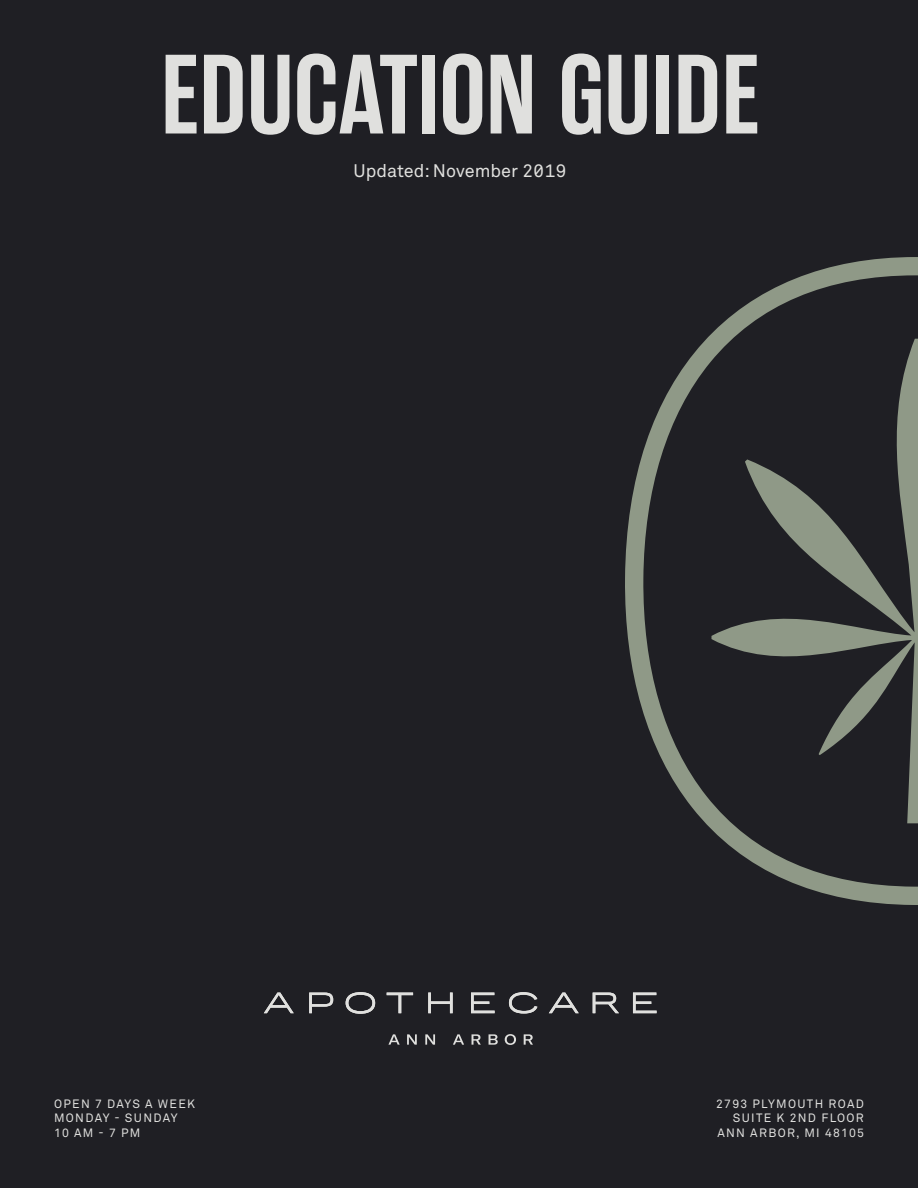
<style>
.page{position:relative;width:918px;height:1188px;background:#1f1f24}
.page>*{position:absolute;margin:0;border:0;box-sizing:border-box;transform-origin:0 0}
.t1{font:600 112.5px "Rama Gothic E";color:#e0e0de}
.t2{font:18px "Akkurat Std";color:#e0e0de}
.t3{font:12px/14.4px "Akkurat Std";letter-spacing:.11em;color:#e0e0de}
.s1{font-family:"Akkurat Std Mono"}
</style>
<div class="page">
<svg style="left:264px;top:993px;width:30px;height:20px"></svg>
<svg style="left:309px;top:993px;width:24px;height:20px"></svg>
<svg style="left:387px;top:993px;width:26px;height:20px"></svg>
<svg style="left:428px;top:993px;width:25px;height:20px"></svg>
<svg style="left:471px;top:993px;width:24px;height:20px"></svg>
<svg style="left:509px;top:992px;width:28px;height:22px"></svg>
<svg style="left:346px;top:992px;width:29px;height:22px"></svg>
<svg style="left:593px;top:993px;width:26px;height:20px"></svg>
<svg style="left:549px;top:993px;width:30px;height:20px"></svg>
<svg style="left:633px;top:993px;width:24px;height:20px"></svg>
<svg style="left:453px;top:1034px;width:11px;height:11px"></svg>
<svg style="left:505px;top:1034px;width:11px;height:11px"></svg>
<svg style="left:472px;top:1034px;width:9px;height:11px"></svg>
<svg style="left:489px;top:1034px;width:9px;height:11px"></svg>
<svg style="left:425px;top:1034px;width:10px;height:11px"></svg>
<svg style="left:407px;top:1034px;width:10px;height:11px"></svg>
<svg style="left:388px;top:1034px;width:12px;height:11px"></svg>
<svg style="left:524px;top:1034px;width:9px;height:11px"></svg>
<svg style="left:625px;top:257px;width:293px;height:648px"></svg>
<p class="t1" style="left:161px;top:33px;width:601px">EDUCATION GUIDE</p>
<p class="t2" style="left:354px;top:160px;width:215px">Updated: November <span class="s1">2019</span></p>
<p class="t3" style="left:54px;top:1097px;width:143px">OPEN 7 DAYS A WEEK</p>
<p class="t3" style="left:54px;top:1111px;width:125px">MONDAY - SUNDAY<br>10 AM - 7 PM</p>
<p class="t3" style="left:716px;top:1097px;width:149px;text-align:right">2793 PLYMOUTH ROAD<br>SUITE K 2ND FLOOR</p>
<p class="t3" style="left:717px;top:1125px;width:148px">ANN ARBOR, MI 48105</p>
</div>
